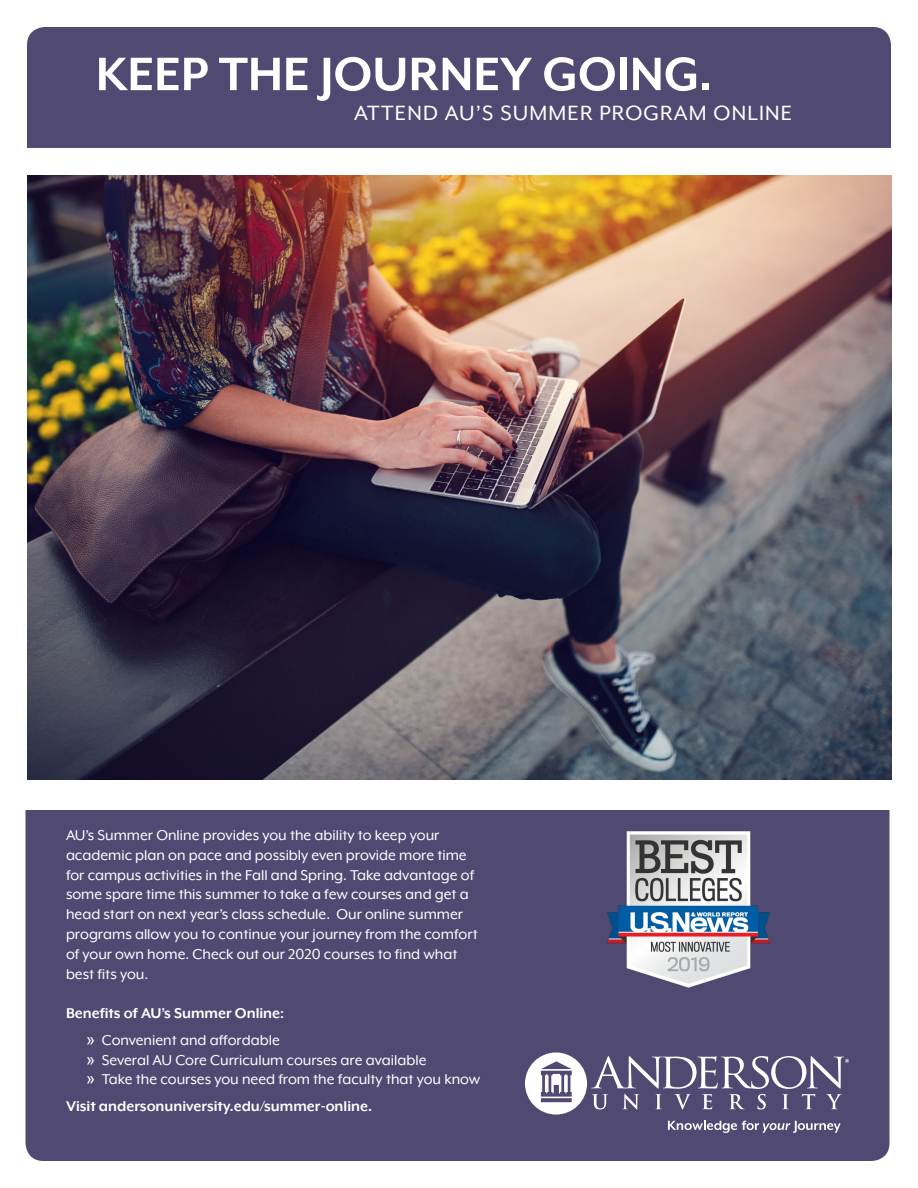
<style>
.page{position:relative;width:918px;height:1188px;background:#fff}
.page>*{position:absolute;margin:0;border:0;box-sizing:border-box;transform-origin:0 0}
.t1{font:700 54px "Mr Eaves XL Mod OT";color:#fff}
.t2{font:24px "Mr Eaves XL Mod OT";letter-spacing:.05em;color:#fff}
.t3{font:16.5px/19.8px "Mr Eaves XL Mod OT";color:#fff}
.t4{font:700 16.5px "Mr Eaves XL Mod OT";color:#fff}
.s1{font-family:"Arial"}
</style>
<div class="page">
<img style="left:27px;top:176px;width:864px;height:604px">
<div style="left:26px;top:810px;width:864px;height:351px;background:#504a73"></div>
<svg style="left:525px;top:1052px;width:324px;height:63px"></svg>
<svg style="left:668px;top:1121px;width:173px;height:12px;background:#807c9a"></svg>
<img style="left:608px;top:831px;width:162px;height:157px">
<div style="left:27px;top:27px;width:864px;height:121px;background:#504a73"></div>
<p class="t1" style="left:96px;top:44px;width:618px">KEEP THE JOURNEY GOING.</p>
<p class="t2" style="left:354px;top:100px;width:440px">ATTEND AU’S SUMMER PROGRAM ONLINE</p>
<p class="t3" style="left:66px;top:825px;width:413px">AU’s Summer Online provides you the ability to keep your academic plan on pace and possibly even provide more time for campus activities in the Fall and Spring. Take advantage of some spare time this summer to take a few courses and get a head start on next year’s class schedule. Our online summer programs allow you to continue your journey from the comfort of your own home. Check out our 2020 courses to find what best fits you.</p>
<p class="t4" style="left:66px;top:1004px;width:220px">Benefits of AU’s Summer Online:</p>
<p class="t3" style="left:86px;top:1030px;width:195px"><span class="s1">»</span> Convenient and affordable</p>
<p class="t3" style="left:86px;top:1050px;width:342px"><span class="s1">»</span> Several AU Core Curriculum courses are available</p>
<p class="t3" style="left:86px;top:1070px;width:396px"><span class="s1">»</span> Take the courses you need from the faculty that you know</p>
<p class="t4" style="left:66px;top:1097px;width:308px">Visit andersonuniversity.edu/summer-online.</p>
</div>
